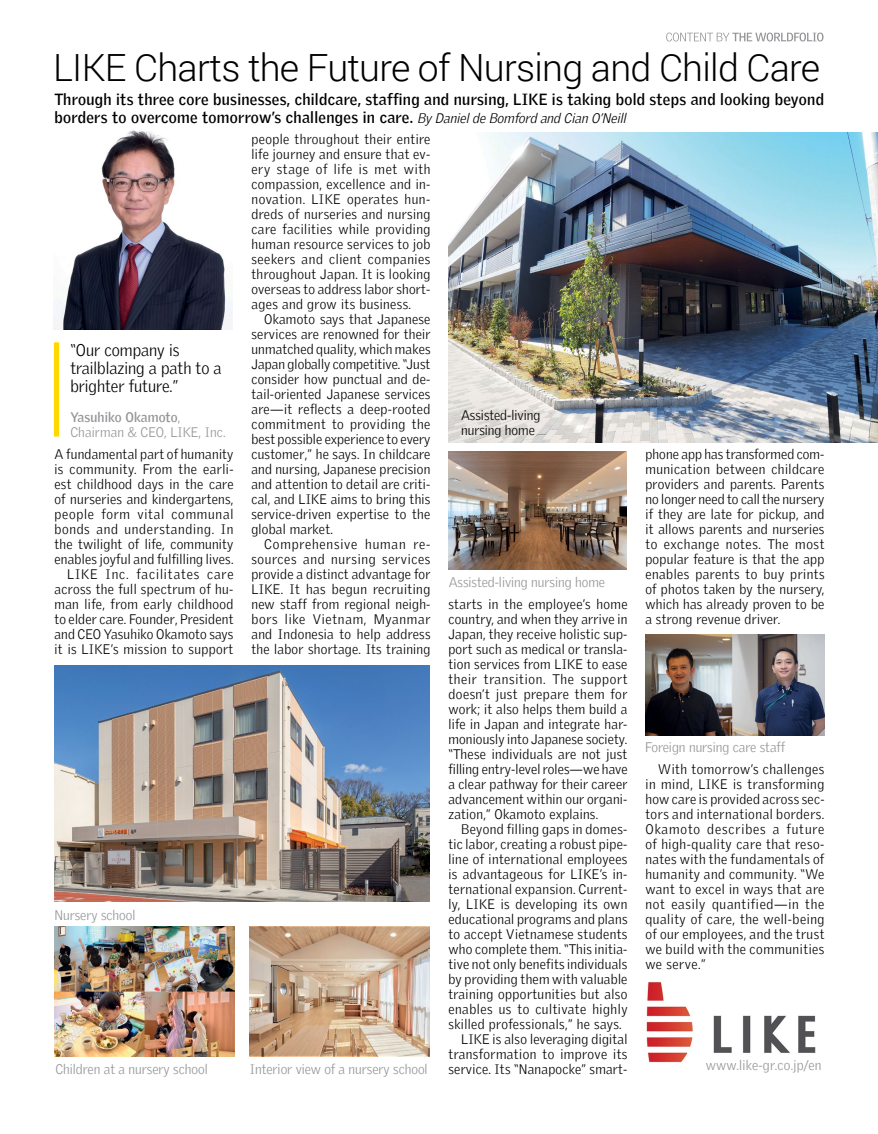
<style>
.page{position:relative;width:878px;height:1134px;background:#fff}
.page>*{position:absolute;margin:0;border:0;box-sizing:border-box;transform-origin:0 0}
.t1{font:300 37.5px "Roboto";letter-spacing:-.02em;color:#000}
.t2{font:300 16.5px/18px "Griffith Gothic";color:#000}
.t3{font:700 15.75px/18px "Griffith Gothic";letter-spacing:.02em;color:#000}
.t4{font:300 13.5px/15px "Griffith Gothic";letter-spacing:.02em;color:#000;text-align:justify}
.t5{font:300 13.5px/15px "Griffith Gothic";color:#939598}
.t6{font:300 13.5px "Griffith Gothic";letter-spacing:.04em;color:#000}
.t7{font:300 13.5px/15px "Griffith Gothic";color:#000}
.t8{font:300 13.5px "Griffith Gothic";letter-spacing:.02em;color:#939598}
.s1{font-weight:300;font-style:italic;font-size:13.5px}
.s2{font-weight:700}
</style>
<div class="page">
<svg style="left:666px;top:33px;width:157px;height:8px"></svg>
<img style="left:54px;top:665px;width:375px;height:237px">
<img style="left:448px;top:132px;width:429px;height:310px">
<img style="left:54px;top:926px;width:180px;height:131px">
<img style="left:449px;top:452px;width:177px;height:118px">
<img style="left:250px;top:926px;width:179px;height:131px">
<img style="left:645px;top:635px;width:179px;height:100px">
<div style="left:54px;top:342px;width:5px;height:95px;background:#ffd800"></div>
<img style="left:54px;top:130px;width:179px;height:200px">
<img style="left:646px;top:982px;width:170px;height:81px">
<h1 class="t1" style="left:53px;top:42px;width:768px">LIKE Charts the Future of Nursing and Child Care</h1>
<p class="t3" style="left:54px;top:90px;width:771px">Through its three core businesses, childcare, staffing and nursing, LIKE is taking bold steps and looking beyond borders to overcome tomorrow’s challenges in care. <span class="s1">By Danielde Bomford and Cian O’Neill</span></p>
<p class="t2" style="left:70px;top:340px;width:153px">“Our company is trailblazing a path to a brighter future.”</p>
<p class="t5" style="left:70px;top:409px;width:157px"><span class="s2">Yasuhiko Okamoto</span>,<br>Chairman &amp; CEO, LIKE, Inc.</p>
<p class="t4" style="left:54px;top:446px;width:180px;text-align:right">A fundamental part of humanity is community. From the earli&shy;est childhood days in the care of nurseries and kindergartens, people form vital communal bonds and understanding. In the twilight of life, community enables joyful and fulfilling lives.<br>LIKE Inc. facilitates care across the full spectrum of hu&shy;man life, from early childhood to elder care. Founder, President and CEO Yasuhiko Okamoto says it is LIKE’s mission to support</p>
<p class="t4" style="left:251px;top:131px;width:180px">people throughout their entire life journey and ensure that ev&shy;ery stage of life is met with compassion, excellence and in&shy;novation. LIKE operates hun&shy;dreds of nurseries and nursing care facilities while providing human resource services to job seekers and client companies throughout Japan. It is looking overseas to address labor short&shy;ages and grow its business.</p>
<p class="t4" style="left:251px;top:311px;width:180px;text-indent:13px">Okamoto says that Japanese services are renowned for their unmatched quality, which makes Japan globally competitive. “Just consider how punctual and de&shy;tail-oriented Japanese services are—it reflects a deep-rooted commitment to providing the best possible experience to every customer,” he says. In childcare and nursing, Japanese precision and attention to detail are criti&shy;cal, and LIKE aims to bring this service-driven expertise to the global market.</p>
<p class="t4" style="left:251px;top:536px;width:181px;text-indent:13px">Comprehensive human re&shy;sources and nursing services provide a distinct advantage for LIKE. It has begun recruiting new staff from regional neigh&shy;bors like Vietnam, Myanmar and Indonesia to help address the labor shortage. Its training</p>
<p class="t5" style="left:54px;top:907px;width:83px">Nursery school</p>
<p class="t5" style="left:55px;top:1061px;width:154px">Children at a nursery school</p>
<p class="t5" style="left:250px;top:1061px;width:179px">Interior view of a nursery school</p>
<p class="t7" style="left:461px;top:407px;width:81px">Assisted-living nursing home</p>
<p class="t5" style="left:448px;top:574px;width:158px">Assisted-living nursing home</p>
<p class="t4" style="left:448px;top:596px;width:181px">starts in the employee’s home country, and when they arrive in Japan, they receive holistic sup&shy;port such as medical or transla&shy;tion services from LIKE to ease their transition. The support doesn’t just prepare them for work; it also helps them build a life in Japan and integrate har&shy;moniously into Japanese society. “These individuals are not just filling entry-level roles—we have a clear pathway for their career advancement within our organi&shy;zation,” Okamoto explains.</p>
<p class="t4" style="left:461px;top:821px;width:168px">Beyond filling gaps in domes-</p>
<p class="t4" style="left:448px;top:836px;width:180px">tic labor, creating a robust pipe-</p>
<p class="t4" style="left:448px;top:851px;width:180px">line of international employees</p>
<p class="t4" style="left:448px;top:866px;width:180px">is advantageous for LIKE’s in-</p>
<p class="t4" style="left:448px;top:881px;width:180px">ternational expansion. Current-</p>
<p class="t4" style="left:448px;top:896px;width:180px">ly, LIKE is developing its own</p>
<p class="t4" style="left:448px;top:911px;width:180px">educational programs and plans</p>
<p class="t4" style="left:448px;top:926px;width:180px">to accept Vietnamese students</p>
<p class="t4" style="left:448px;top:941px;width:180px">who complete them. “This initia-</p>
<p class="t4" style="left:448px;top:956px;width:180px">tive not only benefits individuals</p>
<p class="t4" style="left:448px;top:971px;width:180px">by providing them with valuable</p>
<p class="t4" style="left:448px;top:986px;width:180px">training opportunities but also</p>
<p class="t6" style="left:448px;top:1001px;width:181px">enables us to cultivate highly</p>
<p class="t4" style="left:448px;top:1016px;width:175px">skilled professionals,” he says.</p>
<p class="t4" style="left:461px;top:1031px;width:168px">LIKE is also leveraging digital</p>
<p class="t4" style="left:448px;top:1046px;width:180px">transformation to improve its</p>
<p class="t4" style="left:448px;top:1061px;width:180px">service. Its “Nanapocke” smart-</p>
<p class="t4" style="left:645px;top:446px;width:181px">phone app has transformed com&shy;munication between childcare providers and parents. Parents no longer need to call the nursery if they are late for pickup, and it allows parents and nurseries to exchange notes. The most popular feature is that the app enables parents to buy prints of photos taken by the nursery, which has already proven to be a strong revenue driver.</p>
<p class="t5" style="left:645px;top:740px;width:142px">Foreign nursing care staff</p>
<p class="t4" style="left:645px;top:761px;width:180px;text-indent:13px">With tomorrow’s challenges in mind, LIKE is transforming how care is provided across sec&shy;tors and international borders.<br>Okamoto describes a future of high-quality care that reso&shy;nates with the fundamentals of humanity and community. “We want to excel in ways that are not easily quantified—in the quality of care, the well-being of our employees, and the trust we build with the communities we serve.”</p>
<p class="t8" style="left:705px;top:1057px;width:117px">www.like-gr.co.jp/en</p>
</div>
